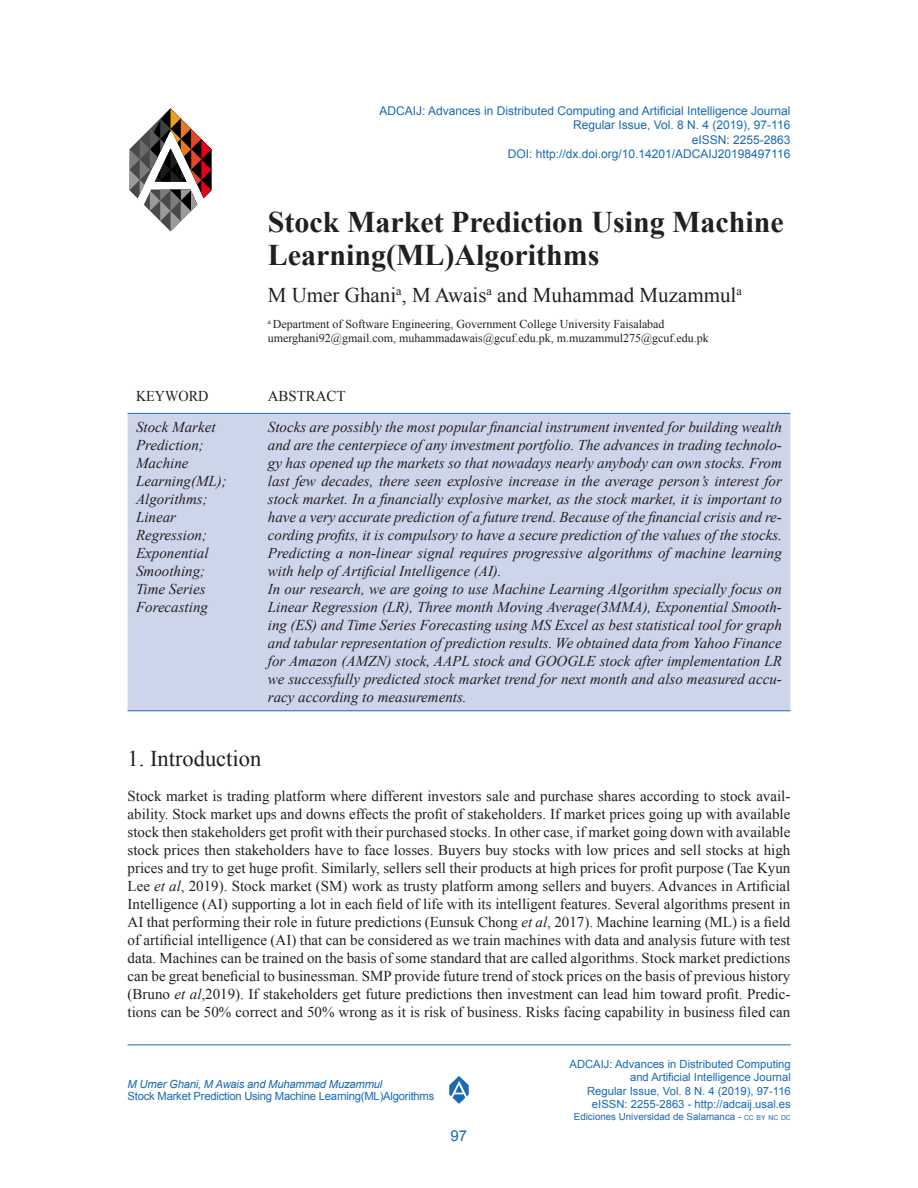
<style>
.page{position:relative;width:918px;height:1188px;background:#fff}
.page>*{position:absolute;margin:0;border:0;box-sizing:border-box;transform-origin:0 0}
.article-title{font:700 30px/33px "Times New Roman";color:#231f20}
._1Titulo{font:22.5px "Times New Roman";color:#231f20}
.name{font:21px "Times New Roman";color:#231f20}
._5Texto1{font:15px/18px "Times New Roman";color:#231f20;text-align:justify}
.abstract{font:italic 15px/18px "Times New Roman";color:#231f20;text-align:justify}
.Palabraclave{font:italic 15px/18px "Times New Roman";color:#231f20}
._00KeywordsAbstractT{font:15px "Times New Roman";letter-spacing:-.005em;color:#231f20;scale:.95 1}
.t1{font:15px "Arial";color:#186ab2}
.t2{font:12px/14.4px "Arial";color:#186ab2;text-align:right}
.mail{font:12px "Times New Roman";color:#231f20}
.Universidad{font:12px "Times New Roman";color:#231f20}
.t3{font:11.25px/13.5px "Arial";color:#186ab2;text-align:right}
.t4{font:11.25px "Arial";letter-spacing:-.02em;color:#186ab2}
.t5{font:italic 11.25px "Arial";letter-spacing:-.02em;color:#186ab2}
.t6{font:9.75px "Arial";color:#186ab2}
.s1{font-style:italic}
.s2{font-size:6.9px}
</style>
<div class="page">
<svg style="left:449px;top:1076px;width:20px;height:28px"></svg>
<hr style="left:128px;top:1044px;width:663px;height:1px;background:#186ab2">
<svg style="left:129px;top:108px;width:83px;height:123px"></svg>
<div style="left:128px;top:414px;width:662px;height:296px;background:#cdd5eb"></div>
<hr style="left:128px;top:710px;width:140px;height:1px;background:#186ab2">
<hr style="left:268px;top:710px;width:522px;height:1px;background:#186ab2">
<hr style="left:268px;top:413px;width:522px;height:1px;background:#186ab2">
<hr style="left:128px;top:413px;width:140px;height:1px;background:#186ab2">
<p class="t2" style="left:380px;top:104px;width:412px">ADCAIJ: Advances in Distributed Computing and Artificial Intelligence Journal Regular Issue, Vol. 8 N. 4 (2019), 97-116<br>eISSN: 2255-2863<br>DOI: http://dx.doi.org/10.14201/ADCAIJ20198497116</p>
<p class="article-title" style="left:268px;top:205px;width:518px">Stock Market Prediction Using Machine<br>Learning(ML)Algorithms</p>
<p class="name" style="left:268px;top:281px;width:475px">M Umer Ghani<sup>a</sup>, M Awais<sup>a</sup> and Muhammad Muzammul<sup>a</sup></p>
<p class="Universidad" style="left:268px;top:316px;width:398px"><sup>a</sup> Department of Software Engineering, Government College University Faisalabad</p>
<p class="mail" style="left:268px;top:330px;width:442px">umerghani92@gmail.com, muhammadawais@gcuf.edu.pk, m.muzammul275@gcuf.edu.pk</p>
<p class="_00KeywordsAbstractT" style="left:136px;top:385px;width:78px">KEYWORD</p>
<p class="_5Texto1" style="left:268px;top:386px;width:79px">ABSTRACT</p>
<p class="Palabraclave" style="left:136px;top:418px;width:92px">Stock Market<br>Prediction;<br>Machine<br>Learning(ML);<br>Algorithms;<br>Linear<br>Regression;<br>Exponential<br>Smoothing;<br>Time Series<br>Forecasting</p>
<p class="abstract" style="left:268px;top:418px;width:516px">Stocks are possibly the most popular financial instrument invented for building wealth and are the centerpiece of any investment portfolio. The advances in trading technolo&shy;gy has opened up the markets so that nowadays nearly anybody can own stocks. From last few decades, there seen explosive increase in the average person’s interest for stock market. In a financially explosive market, as the stock market, it is important to have a very accurate prediction of a future trend. Because of the financial crisis and re&shy;cording profits, it is compulsory to have a secure prediction of the values of the stocks.<br>Predicting a non-linear signal requires progressive algorithms of machine learning with help of Artificial Intelligence (AI).</p>
<p class="abstract" style="left:268px;top:580px;width:516px">In our research, we are going to use Machine Learning Algorithm specially focus on Linear Regression (LR), Three month Moving Average(3MMA), Exponential Smooth&shy;ing (ES) and Time Series Forecasting using MS Excel as best statistical tool for graph and tabular representation of prediction results. We obtained data from Yahoo Finance for Amazon (AMZN) stock, AAPL stock and GOOGLE stock after implementation LR we successfully predicted stock market trend for next month and also measured accu&shy;racy according to measurements.</p>
<p class="_1Titulo" style="left:128px;top:744px;width:135px">1. Introduction</p>
<p class="_5Texto1" style="left:128px;top:787px;width:664px">Stock market is trading platform where different investors sale and purchase shares according to stock avail&shy;ability. Stock market ups and downs effects the profit of stakeholders. If market prices going up with available stock then stakeholders get profit with their purchased stocks. In other case, if market going down with available stock prices then stakeholders have to face losses. Buyers buy stocks with low prices and sell stocks at high prices and try to get huge profit. Similarly, sellers sell their products at high prices for profit purpose (Tae Kyun Lee <span class="s1">et al</span>, 2019). Stock market (SM) work as trusty platform among sellers and buyers. Advances in Artificial Intelligence (AI) supporting a lot in each field of life with its intelligent features. Several algorithms present in AI that performing their role in future predictions (Eunsuk Chong <span class="s1">et al</span>, 2017). Machine learning (ML) is a field of artificial intelligence (AI) that can be considered as we train machines with data and analysis future with test data. Machines can be trained on the basis of some standard that are called algorithms. Stock market predictions can be great beneficial to businessman. SMP provide future trend of stock prices on the basis of previous history (Bruno <span class="s1">et al</span>,2019). If stakeholders get future predictions then investment can lead him toward profit. Predic&shy;tions can be 50% correct and 50% wrong as it is risk of business. Risks facing capability in business filed can</p>
<p class="t5" style="left:128px;top:1077px;width:256px">M Umer Ghani, M Awais and Muhammad Muzammul</p>
<p class="t4" style="left:128px;top:1089px;width:308px">Stock Market Prediction Using Machine Learning(ML)Algorithms</p>
<p class="t1" style="left:451px;top:1126px;width:18px">97</p>
<p class="t3" style="left:570px;top:1057px;width:223px">ADCAIJ: Advances in Distributed Computing and Artificial Intelligence Journal<br>Regular Issue, Vol. 8 N. 4 (2019), 97-116 eISSN: 2255-2863 - http://adcaij.usal.es</p>
<p class="t6" style="left:574px;top:1110px;width:218px">Ediciones Universidad de Salamanca - <span class="s2">CC BY NC DC</span></p>
</div>
